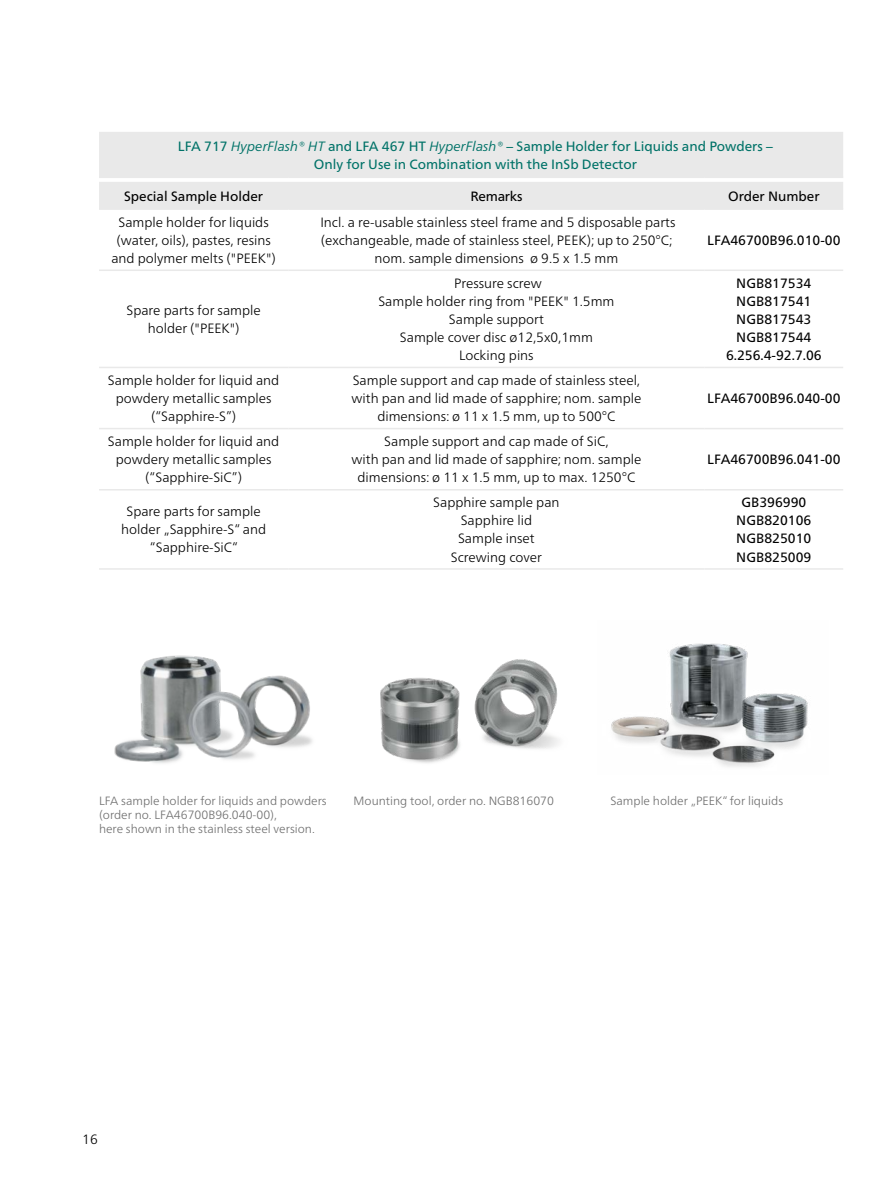
<style>
.page{position:relative;width:893px;height:1191px;background:#fff}
.page>*{position:absolute;margin:0;border:0;box-sizing:border-box;transform-origin:0 0}
.Tabellenkörper_n{font:300 13.5px/18px "Frutiger Neue LTW1 G";color:#000;text-align:center}
.Tabellenkörper_n-2{font:13.5px/18px "Frutiger Neue LTW1 G";color:#000;text-align:center}
.Tabellenkörper_n-3{font:13.5px "Frutiger Neue LTW1 G";color:#007268}
.Tabellenkörper_n-4{font:13.5px "Frutiger Neue LTW1 G";letter-spacing:-.02em;color:#000}
.Bildunterschrift_n{font:300 12px "Frutiger Neue LTW1 G";color:#6e6e6e}
.s1{font-style:italic}
</style>
<div class="page">
<img style="left:380px;top:659px;width:179px;height:104px">
<img style="left:611px;top:643px;width:197px;height:124px">
<img style="left:114px;top:655px;width:198px;height:108px">
<div style="left:99px;top:132px;width:744px;height:76px;background:#e9e9e9"></div>
<hr style="left:99px;top:428px;width:189px;height:1px;background:#e9e9e9">
<hr style="left:288px;top:428px;width:417px;height:1px;background:#e9e9e9">
<hr style="left:705px;top:428px;width:138px;height:1px;background:#e9e9e9">
<hr style="left:99px;top:489px;width:189px;height:1px;background:#e9e9e9">
<hr style="left:288px;top:489px;width:417px;height:1px;background:#e9e9e9">
<hr style="left:705px;top:489px;width:138px;height:1px;background:#e9e9e9">
<hr style="left:99px;top:568px;width:189px;height:1px;background:#e9e9e9">
<hr style="left:288px;top:568px;width:417px;height:1px;background:#e9e9e9">
<hr style="left:705px;top:568px;width:138px;height:1px;background:#e9e9e9">
<hr style="left:99px;top:177px;width:189px;height:1px;background:#e9e9e9">
<hr style="left:288px;top:177px;width:417px;height:1px;background:#e9e9e9">
<hr style="left:705px;top:177px;width:138px;height:1px;background:#e9e9e9">
<hr style="left:99px;top:208px;width:189px;height:2px;background:#e9e9e9">
<hr style="left:99px;top:269px;width:189px;height:2px;background:#e9e9e9">
<hr style="left:99px;top:367px;width:189px;height:1px;background:#e9e9e9">
<hr style="left:288px;top:208px;width:417px;height:2px;background:#e9e9e9">
<hr style="left:288px;top:269px;width:417px;height:2px;background:#e9e9e9">
<hr style="left:288px;top:367px;width:417px;height:1px;background:#e9e9e9">
<hr style="left:705px;top:208px;width:138px;height:2px;background:#e9e9e9">
<hr style="left:705px;top:269px;width:138px;height:2px;background:#e9e9e9">
<hr style="left:705px;top:367px;width:138px;height:1px;background:#e9e9e9">
<p class="Tabellenkörper_n-3" style="left:178px;top:138px;width:597px">LFA 717 <span class="s1">HyperFlash® HT</span> and LFA 467 HT <span class="s1">HyperFlash®</span> – Sample Holder for Liquids and Powders –</p>
<p class="Tabellenkörper_n-3" style="left:314px;top:156px;width:325px">Only for Use in Combination with the InSb Detector</p>
<p class="Tabellenkörper_n-2" style="left:124px;top:187px;width:141px">Special Sample Holder</p>
<p class="Tabellenkörper_n-4" style="left:470px;top:188px;width:54px">Remarks</p>
<p class="Tabellenkörper_n-2" style="left:728px;top:187px;width:93px">Order Number</p>
<p class="Tabellenkörper_n" style="left:111px;top:213px;width:166px">Sample holder for liquids (water, oils), pastes, resins and polymer melts ("PEEK")</p>
<p class="Tabellenkörper_n" style="left:320px;top:213px;width:357px;text-align:left">Incl. a re-usable stainless steel frame and 5 disposable parts (exchangeable, made of stainless steel, PEEK); up to 250°C;</p>
<p class="Tabellenkörper_n-2" style="left:707px;top:231px;width:135px">LFA46700B96.010-00</p>
<p class="Tabellenkörper_n" style="left:375px;top:249px;width:245px">nom. sample dimensions ø 9.5 x 1.5 mm</p>
<p class="Tabellenkörper_n" style="left:126px;top:301px;width:136px">Spare parts for sample holder ("PEEK")</p>
<p class="Tabellenkörper_n" style="left:378px;top:274px;width:238px">Pressure screw<br>Sample holder ring from "PEEK" 1.5mm<br>Sample support</p>
<p class="Tabellenkörper_n" style="left:400px;top:328px;width:195px">Sample cover disc ø12,5x0,1mm</p>
<p class="Tabellenkörper_n" style="left:459px;top:346px;width:76px">Locking pins</p>
<p class="Tabellenkörper_n" style="left:108px;top:371px;width:173px">Sample holder for liquid and powdery metallic samples (“Sapphire-S”)</p>
<p class="Tabellenkörper_n" style="left:353px;top:371px;width:289px">Sample support and cap made of stainless steel,</p>
<p class="Tabellenkörper_n" style="left:351px;top:389px;width:291px">with pan and lid made of sapphire; nom. sample</p>
<p class="Tabellenkörper_n" style="left:377px;top:407px;width:240px">dimensions: ø 11 x 1.5 mm, up to 500°C</p>
<p class="Tabellenkörper_n" style="left:108px;top:432px;width:173px">Sample holder for liquid and powdery metallic samples (“Sapphire-SiC”)</p>
<p class="Tabellenkörper_n" style="left:384px;top:432px;width:226px">Sample support and cap made of SiC,</p>
<p class="Tabellenkörper_n" style="left:351px;top:450px;width:291px">with pan and lid made of sapphire; nom. sample</p>
<p class="Tabellenkörper_n" style="left:357px;top:468px;width:279px">dimensions: ø 11 x 1.5 mm, up to max. 1250°C</p>
<p class="Tabellenkörper_n" style="left:126px;top:502px;width:136px">Spare parts for sample</p>
<p class="Tabellenkörper_n" style="left:121px;top:520px;width:146px">holder „Sapphire-S“ and “Sapphire-SiC“</p>
<p class="Tabellenkörper_n" style="left:433px;top:493px;width:128px">Sapphire sample pan</p>
<p class="Tabellenkörper_n" style="left:458px;top:511px;width:78px;text-align:left">Sapphire lid<br>Sample inset</p>
<p class="Tabellenkörper_n" style="left:451px;top:547px;width:93px">Screwing cover</p>
<p class="Tabellenkörper_n-2" style="left:736px;top:274px;width:77px">NGB817534</p>
<p class="Tabellenkörper_n-2" style="left:736px;top:292px;width:77px">NGB817541</p>
<p class="Tabellenkörper_n-2" style="left:736px;top:310px;width:77px">NGB817543</p>
<p class="Tabellenkörper_n-2" style="left:726px;top:328px;width:97px">NGB817544<br>6.256.4-92.7.06</p>
<p class="Tabellenkörper_n-2" style="left:707px;top:389px;width:135px">LFA46700B96.040-00</p>
<p class="Tabellenkörper_n-2" style="left:707px;top:450px;width:135px">LFA46700B96.041-00</p>
<p class="Tabellenkörper_n-2" style="left:741px;top:494px;width:67px">GB396990</p>
<p class="Tabellenkörper_n-2" style="left:736px;top:512px;width:77px;text-align:justify">NGB820106<br>NGB825010<br>NGB825009</p>
<p class="Bildunterschrift_n" style="left:99px;top:793px;width:229px">LFA sample holder for liquids and powders</p>
<p class="Bildunterschrift_n" style="left:354px;top:793px;width:202px">Mounting tool, order no. NGB816070</p>
<p class="Bildunterschrift_n" style="left:610px;top:793px;width:174px">Sample holder „PEEK“ for liquids</p>
<p class="Bildunterschrift_n" style="left:99px;top:807px;width:179px">(order no. LFA46700B96.040-00),</p>
<p class="Bildunterschrift_n" style="left:99px;top:822px;width:217px">here shown in the stainless steel version.</p>
<p class="Tabellenkörper_n" style="left:82px;top:1130px;width:17px">16</p>
</div>
